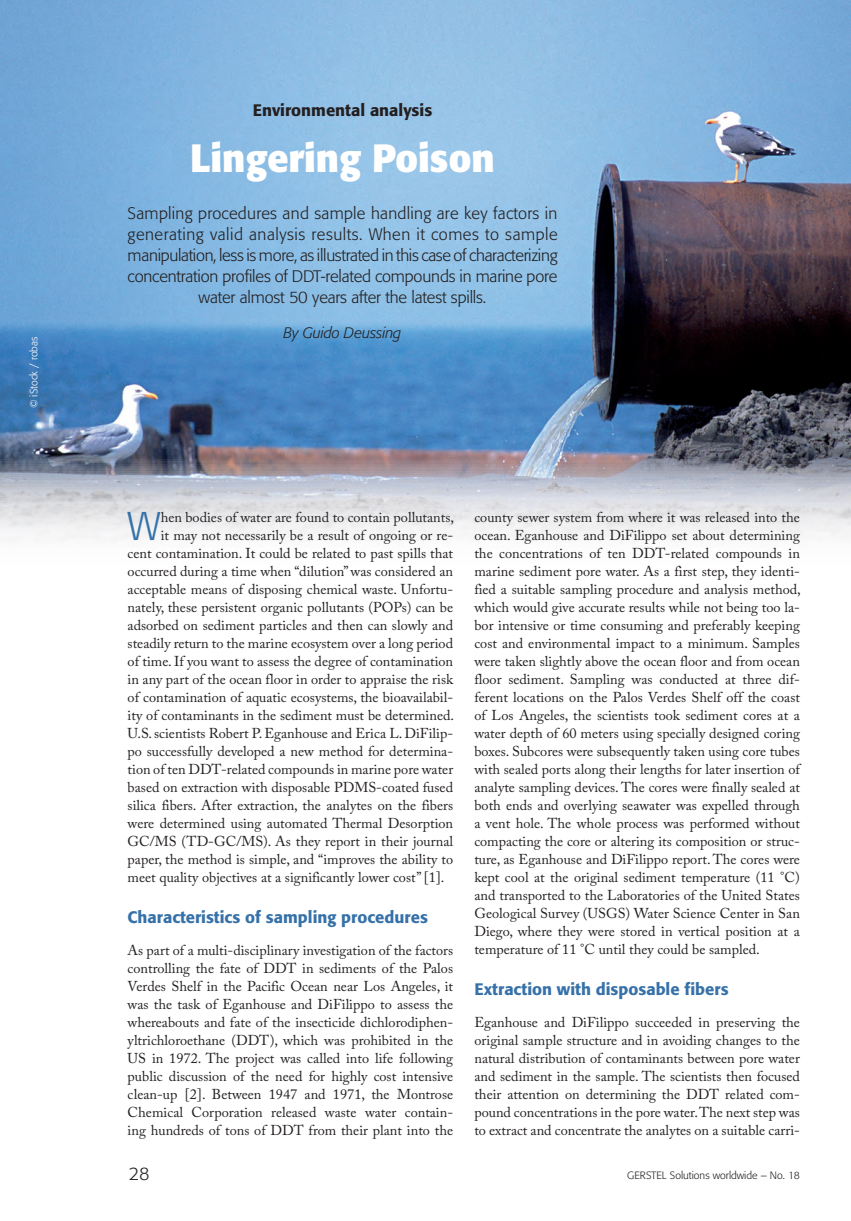
<style>
.page{position:relative;width:851px;height:1221px;background:#fff}
.page>*{position:absolute;margin:0;border:0;box-sizing:border-box;transform-origin:0 0}
.t1{font:300 39.6px "Formata";color:#3671a9}
.t2{font:700 39px "Formata";color:#fff;scale:.96 1}
.t3{font:300 18px "Formata";color:#231f20}
.t4{font:300 16.5px/21px "Formata";letter-spacing:-.01em;color:#231f20;text-align:center}
.t5{font:500 16.5px "Formata";color:#3671a9}
.t6{font:500 16.5px "Formata";color:#231f20}
.t7{font:italic 300 15px "Formata";letter-spacing:-.01em;color:#231f20}
.t8{font:14.25px/18px "Adobe Caslon Pro";color:#231f20;text-align:justify}
.t9{font:300 10.5px "Formata";color:#231f20}
.t10{font:300 10.5px "Formata";color:#fff}
</style>
<div class="page">
<img style="left:0;top:0;width:850px;height:540px">
<p class="t10" style="left:28px;top:408px;width:73px;rotate:-90deg">© iStock / robas</p>
<p class="t6" style="left:253px;top:100px;width:181px">Environmental analysis</p>
<h2 class="t2" style="left:190px;top:134px;width:318px">Lingering Poison</h2>
<p class="t4" style="left:128px;top:203px;width:431px">Sampling procedures and sample handling are key factors in generating valid analysis results. When it comes to sample manipulation, less is more, as illustrated in this case of characterizing concentration profiles of DDT-related compounds in marine pore water almost 50 years after the latest spills.</p>
<p class="t7" style="left:283px;top:323px;width:119px">By Guido Deussing</p>
<h1 class="t1" style="left:128px;top:503px;width:35px">W</h1>
<p class="t8" style="left:161px;top:508px;width:295px">hen bodies of water are found to contain pollutants,</p>
<p class="t8" style="left:161px;top:526px;width:294px">it may not necessarily be a result of ongoing or re-</p>
<p class="t8" style="left:128px;top:544px;width:327px">cent contamination. It could be related to past spills that</p>
<p class="t8" style="left:128px;top:562px;width:327px">occurred during a time when “dilution” was considered an</p>
<p class="t8" style="left:128px;top:580px;width:327px">acceptable means of disposing chemical waste. Unfortu-</p>
<p class="t8" style="left:128px;top:598px;width:327px">nately, these persistent organic pollutants (POPs) can be</p>
<p class="t8" style="left:128px;top:616px;width:327px">adsorbed on sediment particles and then can slowly and</p>
<p class="t8" style="left:128px;top:634px;width:327px">steadily return to the marine ecosystem over a long period</p>
<p class="t8" style="left:128px;top:652px;width:327px">of time. If you want to assess the degree of contamination</p>
<p class="t8" style="left:128px;top:670px;width:327px">in any part of the ocean floor in order to appraise the risk</p>
<p class="t8" style="left:128px;top:688px;width:327px">of contamination of aquatic ecosystems, the bioavailabil-</p>
<p class="t8" style="left:128px;top:706px;width:328px">ity of contaminants in the sediment must be determined.</p>
<p class="t8" style="left:128px;top:724px;width:327px">U.S. scientists Robert P. Eganhouse and Erica L. DiFilip-</p>
<p class="t8" style="left:128px;top:742px;width:327px">po successfully developed a new method for determina-</p>
<p class="t8" style="left:128px;top:760px;width:327px">tion of ten DDT-related compounds in marine pore water</p>
<p class="t8" style="left:128px;top:778px;width:327px">based on extraction with disposable PDMS-coated fused</p>
<p class="t8" style="left:128px;top:796px;width:327px">silica fibers. After extraction, the analytes on the fibers</p>
<p class="t8" style="left:128px;top:814px;width:327px">were determined using automated Thermal Desorption</p>
<p class="t8" style="left:128px;top:832px;width:327px">GC/MS (TD-GC/MS). As they report in their journal</p>
<p class="t8" style="left:128px;top:850px;width:327px">paper, the method is simple, and “improves the ability to</p>
<p class="t8" style="left:128px;top:868px;width:318px">meet quality objectives at a significantly lower cost” [1].</p>
<p class="t5" style="left:128px;top:906px;width:302px">Characteristics of sampling procedures</p>
<p class="t8" style="left:128px;top:940px;width:327px">As part of a multi-disciplinary investigation of the factors controlling the fate of DDT in sediments of the Palos Verdes Shelf in the Pacific Ocean near Los Angeles, it was the task of Eganhouse and DiFilippo to assess the whereabouts and fate of the insecticide dichlorodiphen&shy;yltrichloroethane (DDT), which was prohibited in the US in 1972. The project was called into life following public discussion of the need for highly cost intensive clean-up [2]. Between 1947 and 1971, the Montrose Chemical Corporation released waste water contain&shy;ing hundreds of tons of DDT from their plant into the</p>
<p class="t8" style="left:474px;top:508px;width:328px">county sewer system from where it was released into the ocean. Eganhouse and DiFilippo set about determining the concentrations of ten DDT-related compounds in marine sediment pore water. As a first step, they identi&shy;fied a suitable sampling procedure and analysis method, which would give accurate results while not being too la&shy;bor intensive or time consuming and preferably keeping cost and environmental impact to a minimum. Samples were taken slightly above the ocean floor and from ocean floor sediment. Sampling was conducted at three dif&shy;ferent locations on the Palos Verdes Shelf off the coast of Los Angeles, the scientists took sediment cores at a water depth of 60 meters using specially designed coring boxes. Subcores were subsequently taken using core tubes with sealed ports along their lengths for later insertion of analyte sampling devices. The cores were finally sealed at both ends and overlying seawater was expelled through a vent hole. The whole process was performed without compacting the core or altering its composition or struc&shy;ture, as Eganhouse and DiFilippo report. The cores were kept cool at the original sediment temperature (11 °C) and transported to the Laboratories of the United States Geological Survey (USGS) Water Science Center in San Diego, where they were stored in vertical position at a temperature of 11 °C until they could be sampled.</p>
<p class="t5" style="left:474px;top:978px;width:255px">Extraction with disposable fibers</p>
<p class="t8" style="left:474px;top:1012px;width:327px">Eganhouse and DiFilippo succeeded in preserving the original sample structure and in avoiding changes to the natural distribution of contaminants between pore water and sediment in the sample. The scientists then focused their attention on determining the DDT related com&shy;pound concentrations in the pore water. The next step was to extract and concentrate the analytes on a suitable carri-</p>
<p class="t3" style="left:129px;top:1162px;width:22px">28</p>
<p class="t9" style="left:627px;top:1168px;width:174px">GERSTEL Solutions worldwide – No. 18</p>
</div>
